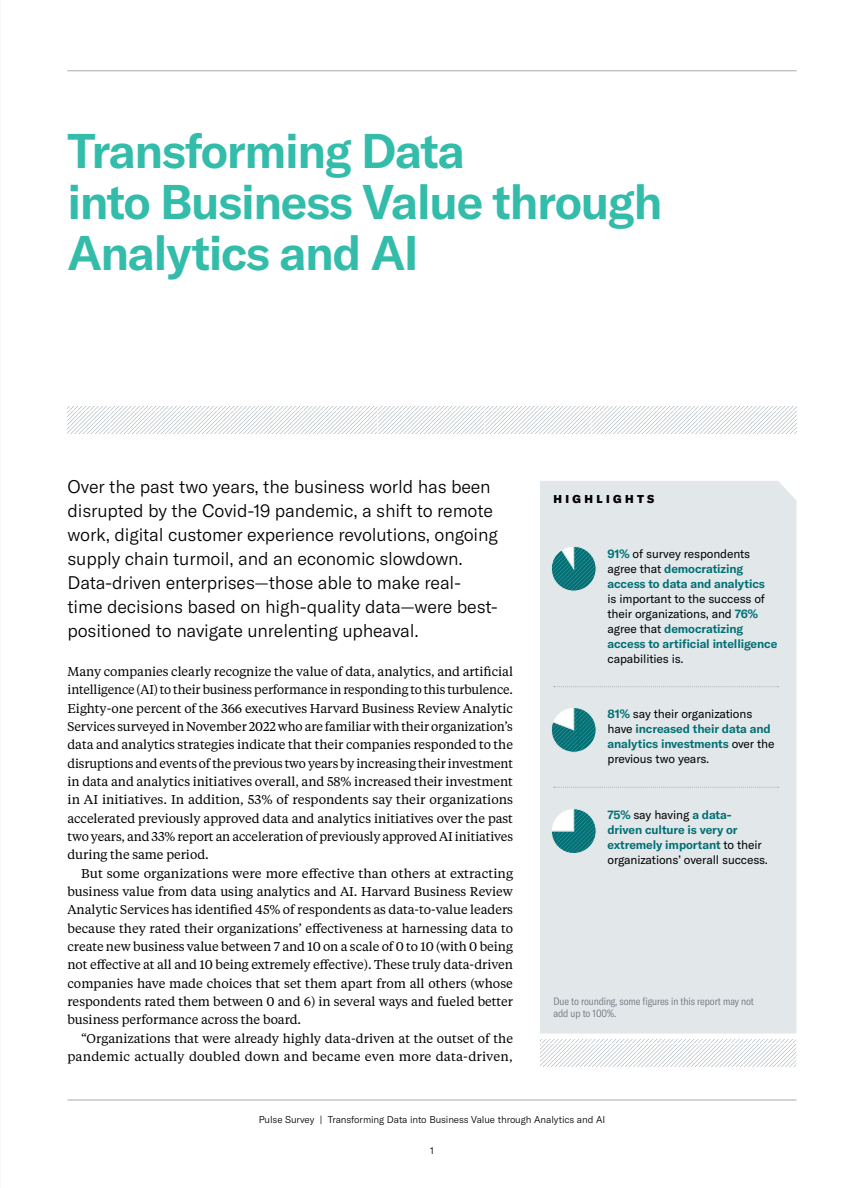
<style>
.page{position:relative;width:864px;height:1188px;background:#fff}
.page>*{position:absolute;margin:0;border:0;box-sizing:border-box;transform-origin:0 0}
.INT_TITLE{font:600 48px/51px "GT America";letter-spacing:-.03em;color:#34bcaa}
.INT_INTRO{font:300 18px/24px "GT America";letter-spacing:-.01em;color:#000}
.INT_BODY_FIRST{font:12.75px/18.3px "Tiempos Text";letter-spacing:-.01em;color:#000;text-align:justify}
.INT_BODY{font:12.75px/18.3px "Tiempos Text";color:#000;text-align:justify}
.HIGHLIGHTS_TEXT{font:12px/15px "GT America";letter-spacing:-.01em;color:#000}
.HIGHLIGHTS_TEXT_LAST{font:600 12px/15px "GT America";letter-spacing:-.01em;color:#006f73}
.HIGHLIGHTS_B-HED{font:900 11.25px "GT America";letter-spacing:.3em;color:#000}
.METHODOLOGY_ITEM{font:300 condensed 10.5px/12px "GT America";letter-spacing:-.01em;color:#6a767d}
.t1{font:300 9.75px "GT America";letter-spacing:-.01em;color:#000}
.s1{font-weight:600;color:#006f73}
.s2{font-weight:400;color:#000}
</style>
<div class="page">
<hr style="left:68px;top:70px;width:728px;height:1px;background:#a7a9ac">
<svg style="left:68px;top:407px;width:728px;height:27px"></svg>
<div style="left:540px;top:481px;width:256px;height:553px;background:#e2e7ea"></div>
<svg style="left:550px;top:808px;width:47px;height:46px"></svg>
<svg style="left:550px;top:707px;width:47px;height:46px"></svg>
<svg style="left:550px;top:545px;width:47px;height:47px"></svg>
<svg style="left:554px;top:686px;width:225px;height:1px"></svg>
<svg style="left:554px;top:787px;width:225px;height:1px"></svg>
<svg style="left:540px;top:1040px;width:256px;height:26px"></svg>
<hr style="left:68px;top:1100px;width:728px;height:1px;background:#a7a9ac">
<p class="INT_TITLE" style="left:68px;top:125px;width:597px">Transforming Data<br>into Business Value through<br>Analytics and AI</p>
<p class="INT_INTRO" style="left:68px;top:475px;width:432px">Over the past two years, the business world has been disrupted by the Covid-19 pandemic, a shift to remote work, digital customer experience revolutions, ongoing supply chain turmoil, and an economic slowdown.<br>Data-driven enterprises—those able to make real&shy;time decisions based on high-quality data—were best&shy;positioned to navigate unrelenting upheaval.</p>
<p class="INT_BODY_FIRST" style="left:68px;top:662px;width:447px">Many companies clearly recognize the value of data, analytics, and artificial intelligence (AI) to their business performance in responding to this turbulence.<br>Eighty-one percent of the 366 executives Harvard Business Review Analytic Services surveyed in November 2022 who are familiar with their organization’s data and analytics strategies indicate that their companies responded to the disruptions and events of the previous two years by increasing their investment in data and analytics initiatives overall, and 58% increased their investment in AI initiatives. In addition, 53% of respondents say their organizations accelerated previously approved data and analytics initiatives over the past two years, and 33% report an acceleration of previously approved AI initiatives during the same period.</p>
<p class="INT_BODY" style="left:68px;top:863px;width:447px;text-indent:14px">But some organizations were more effective than others at extracting business value from data using analytics and AI. Harvard Business Review Analytic Services has identified 45% of respondents as data-to-value leaders because they rated their organizations’ effectiveness at harnessing data to create new business value between 7 and 10 on a scale of 0 to 10 (with 0 being not effective at all and 10 being extremely effective). These truly data-driven companies have made choices that set them apart from all others (whose respondents rated them between 0 and 6) in several ways and fueled better business performance across the board.</p>
<p class="INT_BODY" style="left:68px;top:1028px;width:447px;text-align:right">“Organizations that were already highly data-driven at the outset of the pandemic actually doubled down and became even more data-driven,</p>
<p class="HIGHLIGHTS_B-HED" style="left:554px;top:492px;width:102px">HIGHLIGHTS</p>
<p class="HIGHLIGHTS_TEXT" style="left:608px;top:546px;width:171px"><span class="s1">91%</span> of survey respondents agree that <span class="s1">democratizing access to data and analytics<br></span>is important to the success of their organizations, and <span class="s1">76% </span>agree that <span class="s1">democratizing access to artificial intelligence </span>capabilities is.</p>
<p class="HIGHLIGHTS_TEXT" style="left:608px;top:706px;width:169px"><span class="s1">81%</span> say their organizations have <span class="s1">increased their data and analytics investments</span> over the previous two years.</p>
<p class="HIGHLIGHTS_TEXT_LAST" style="left:608px;top:807px;width:162px">75% <span class="s2">say having</span> a data&shy;driven culture is very or extremely important <span class="s2">to their organizations’ overall success.</span></p>
<p class="METHODOLOGY_ITEM" style="left:554px;top:995px;width:202px">Due to rounding, some figures in this report may not add up to 100%.</p>
<p class="t1" style="left:259px;top:1114px;width:348px">Pulse Survey | Transforming Data into Business Value through Analytics and AI</p>
<p class="t1" style="left:430px;top:1145px;width:5px">1</p>
</div>
